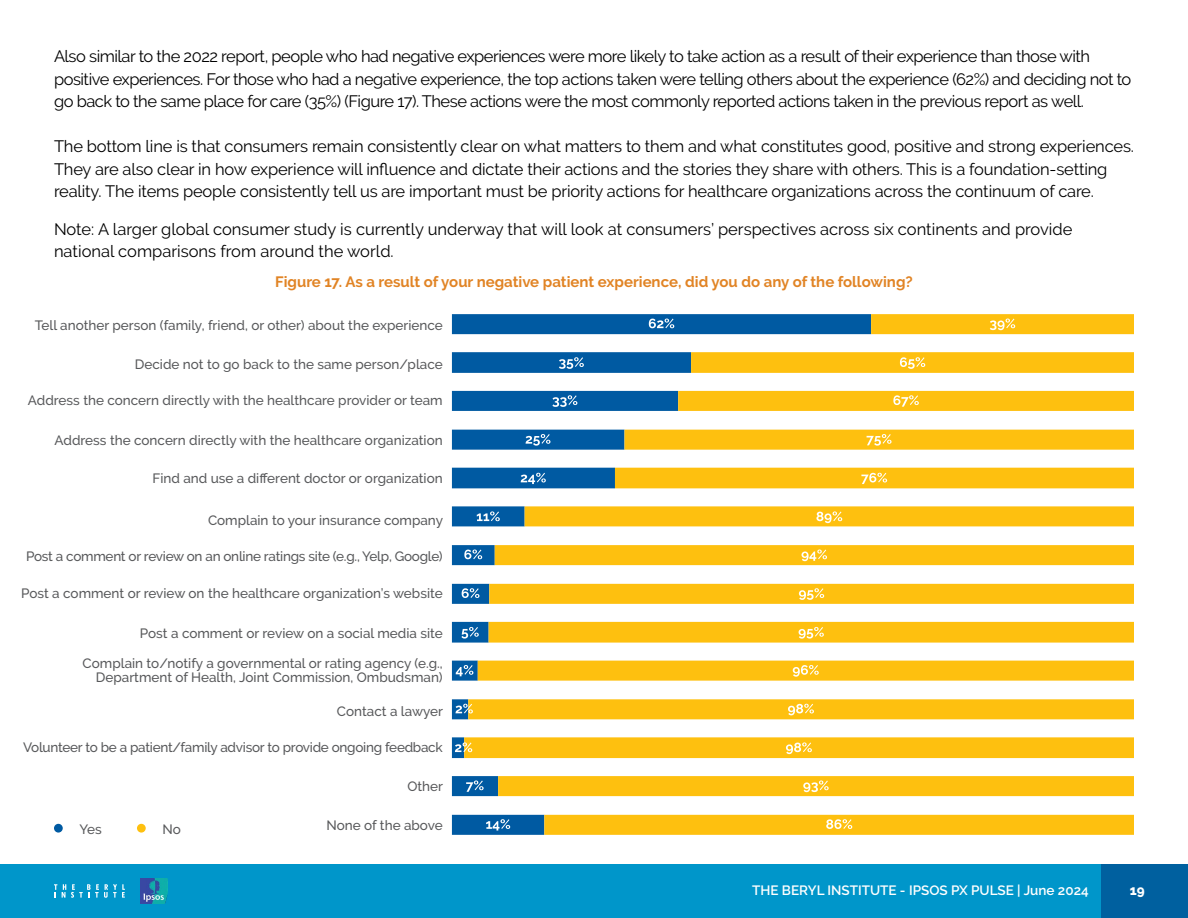
<style>
.page{position:relative;width:1188px;height:918px;background:#fff}
.page>*{position:absolute;margin:0;border:0;box-sizing:border-box;transform-origin:0 0}
.t1{font:16.5px/22.5px "Raleway";letter-spacing:-.01em;color:#000}
.t2{font:16.5px/22.5px "Raleway";letter-spacing:-.03em;color:#000}
.t3{font:700 15px "Raleway";color:#e18425}
.t4{font:500 13.5px/13.5px "Raleway";color:#58595b;text-align:right}
.t5{font:500 13.5px "Raleway";letter-spacing:-.02em;color:#58595b}
.t6{font:600 13.5px "Raleway";color:#fff}
.t7{font:800 13.5px "Raleway";color:#fff}
</style>
<div class="page">
<div style="left:0;top:864px;width:1188px;height:54px;background:#0096ca"></div>
<div style="left:1102px;top:864px;width:86px;height:54px;background:#00609f"></div>
<svg style="left:54px;top:884px;width:71px;height:14px"></svg>
<img style="left:141px;top:879px;width:26px;height:24px">
<div style="left:54px;top:824px;width:9px;height:9px;background:#005aa2;border-radius:50%"></div>
<div style="left:137px;top:824px;width:9px;height:9px;background:#fec00f;border-radius:50%"></div>
<svg style="left:452px;top:314px;width:12px;height:521px"></svg>
<svg style="left:464px;top:314px;width:670px;height:521px"></svg>
<svg style="left:486px;top:819px;width:24px;height:12px"></svg>
<svg style="left:466px;top:780px;width:18px;height:12px"></svg>
<svg style="left:455px;top:742px;width:17px;height:10px"></svg>
<svg style="left:456px;top:704px;width:17px;height:9px"></svg>
<svg style="left:456px;top:665px;width:17px;height:11px"></svg>
<svg style="left:461px;top:627px;width:18px;height:12px"></svg>
<svg style="left:462px;top:588px;width:17px;height:10px"></svg>
<svg style="left:464px;top:550px;width:18px;height:9px"></svg>
<svg style="left:477px;top:511px;width:23px;height:10px"></svg>
<svg style="left:521px;top:473px;width:25px;height:11px"></svg>
<svg style="left:526px;top:434px;width:24px;height:12px"></svg>
<svg style="left:552px;top:395px;width:25px;height:12px"></svg>
<svg style="left:559px;top:357px;width:25px;height:12px"></svg>
<svg style="left:649px;top:319px;width:25px;height:9px"></svg>
<svg style="left:826px;top:819px;width:26px;height:10px"></svg>
<svg style="left:803px;top:780px;width:26px;height:12px"></svg>
<svg style="left:786px;top:742px;width:26px;height:12px"></svg>
<svg style="left:788px;top:704px;width:26px;height:11px"></svg>
<svg style="left:793px;top:665px;width:26px;height:12px"></svg>
<svg style="left:799px;top:627px;width:25px;height:12px"></svg>
<svg style="left:799px;top:588px;width:25px;height:12px"></svg>
<svg style="left:802px;top:550px;width:25px;height:11px"></svg>
<svg style="left:816px;top:511px;width:26px;height:12px"></svg>
<svg style="left:861px;top:473px;width:26px;height:11px"></svg>
<svg style="left:867px;top:434px;width:25px;height:12px"></svg>
<svg style="left:893px;top:395px;width:26px;height:12px"></svg>
<svg style="left:900px;top:357px;width:25px;height:12px"></svg>
<svg style="left:990px;top:319px;width:25px;height:11px"></svg>
<p class="t2" style="left:54px;top:45px;width:1079px">Also similar to the 2022 report, people who had negative experiences were more likely to take action as a result of their experience than those with positive experiences. For those who had a negative experience, the top actions taken were telling others about the experience (62%) and deciding not to go back to the same place for care (35%) (Figure 17). These actions were the most commonly reported actions taken in the previous report as well.</p>
<p class="t1" style="left:54px;top:135px;width:1081px">The bottom line is that consumers remain consistently clear on what matters to them and what constitutes good, positive and strong experiences.<br>They are also clear in how experience will influence and dictate their actions and the stories they share with others. This is a foundation-setting reality. The items people consistently tell us are important must be priority actions for healthcare organizations across the continuum of care.</p>
<p class="t1" style="left:54px;top:217px;width:1020px">Note: A larger global consumer study is currently underway that will look at consumers’ perspectives across six continents and provide national comparisons from around the world.</p>
<p class="t3" style="left:275px;top:273px;width:639px">Figure 17. As a result of your negative patient experience, did you do any of the following?</p>
<p class="t4" style="left:35px;top:318px;width:409px">Tell another person (family, friend, or other) about the experience</p>
<p class="t4" style="left:135px;top:357px;width:309px">Decide not to go back to the same person/place</p>
<p class="t4" style="left:28px;top:394px;width:416px">Address the concern directly with the healthcare provider or team</p>
<p class="t4" style="left:55px;top:434px;width:390px">Address the concern directly with the healthcare organization</p>
<p class="t4" style="left:152px;top:472px;width:292px">Find and use a different doctor or organization</p>
<p class="t4" style="left:208px;top:514px;width:237px">Complain to your insurance company</p>
<p class="t5" style="left:26px;top:549px;width:418px">Post a comment or review on an online ratings site (e.g., Yelp, Google)</p>
<p class="t4" style="left:21px;top:586px;width:423px">Post a comment or review on the healthcare organization’s website</p>
<p class="t4" style="left:140px;top:626px;width:304px">Post a comment or review on a social media site</p>
<p class="t4" style="left:83px;top:657px;width:362px">Complain to/notify a governmental or rating agency (e.g.,<br>Department of Health, Joint Commission, Ombudsman)</p>
<p class="t4" style="left:337px;top:704px;width:108px">Contact a lawyer</p>
<p class="t5" style="left:23px;top:740px;width:421px">Volunteer to be a patient/family advisor to provide ongoing feedback</p>
<p class="t4" style="left:407px;top:780px;width:37px">Other</p>
<p class="t4" style="left:327px;top:819px;width:118px">None of the above</p>
<p class="t4" style="left:80px;top:823px;width:24px">Yes</p>
<p class="t4" style="left:163px;top:823px;width:20px">No</p>
<p class="t6" style="left:752px;top:882px;width:338px">THE BERYL INSTITUTE - IPSOS PX PULSE | June 2024</p>
<p class="t7" style="left:1130px;top:882px;width:16px">19</p>
</div>
